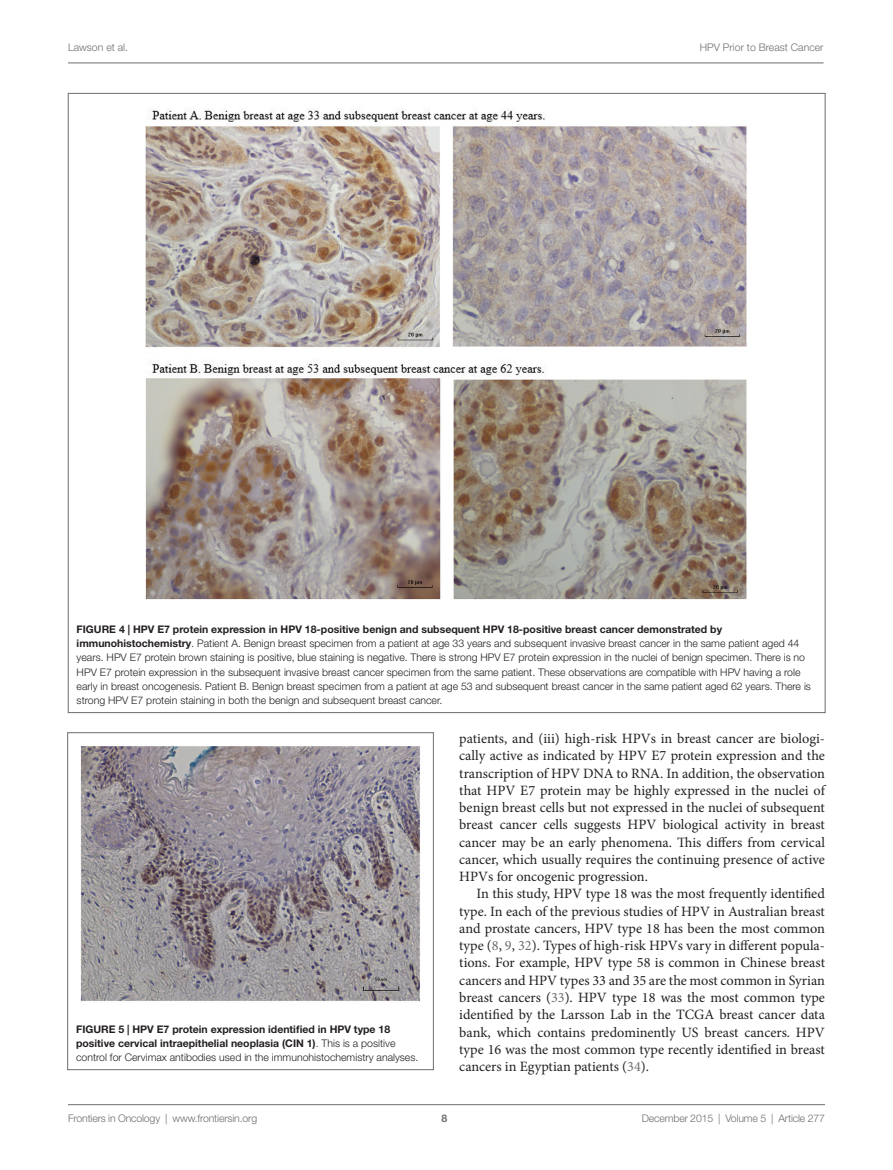
<style>
.page{position:relative;width:893px;height:1170px;background:#fff}
.page>*{position:absolute;margin:0;border:0;box-sizing:border-box;transform-origin:0 0}
.t1{font:14.25px/17.2px "Minion Pro";color:#231f20;text-align:justify}
.t2{font:300 10.5px/14.2px "Helvetica Neue LT Std";color:#231f20}
.t3{font:300 10.5px "Helvetica Neue LT Std";letter-spacing:-.015em;color:#6c6d70}
.t4{font:700 10.5px/14.2px "Helvetica Neue LT Std";color:#231f20}
.t5{font:700 10.5px "Helvetica Neue LT Std";color:#6c6d70}
.s1{font-weight:700}
.s2{color:#6c6d70}
</style>
<div class="page">
<img style="left:80px;top:746px;width:340px;height:255px">
<div style="left:67px;top:732px;width:367px;height:337px;border:1px solid #6c6d70"></div>
<img style="left:145px;top:109px;width:602px;height:491px">
<hr style="left:68px;top:1104px;width:757px;height:1px;background:#6c6d70">
<hr style="left:68px;top:63px;width:756px;height:1px;background:#6c6d70">
<p class="t3" style="left:68px;top:41px;width:62px">Lawson et al.</p>
<p class="t3" style="left:700px;top:41px;width:125px">HPV Prior to Breast Cancer</p>
<p class="t2" style="left:77px;top:621px;width:736px"><span class="s1">FIG URE 4 | HPV E7 protein expression in HPV 18-positive benign and subsequent HPV 18-positive breast cancer demonstrated by immunohistochemistry</span>. Patient A. Benign breast specimen from a patient at age 33 years and subsequent invasive breast cancer in the same patient aged 44 years. HPV E7 protein brown staining is positive, blue staining is negative. There is strong HPV E7 protein expression in the nuclei of benign specimen. There is no HPV E7 protein expression in the subsequent invasive breast cancer specimen from the same patient. These observations are compatible with HPV having a role early in breast oncogenesis. Patient B. Benign breast specimen from a patient at age 53 and subsequent breast cancer in the same patient aged 62 years. There is strong HPV E7 protein staining in both the benign and subsequent breast cancer.</p>
<p class="t4" style="left:76px;top:1021px;width:316px">FIG URE 5 | HPV E7 protein expression identified in HPV type 18 positive cervical intraepithelial neoplasia (CIN</p>
<p class="t2" style="left:76px;top:1035px;width:344px;text-indent:231px"><span class="s1">1)</span>. This is a positive control for Cervimax antibodies used in the immunohistochemistry analyses.</p>
<p class="t3" style="left:68px;top:1111px;width:191px">Frontiers in Oncology | www.frontiersin.org</p>
<p class="t1" style="left:459px;top:729px;width:367px">patients, and (iii) high-risk HPVs in breast cancer are biologi&shy;cally active as indicated by HPV E7 protein expression and the transcription of HPV DNA to RNA. In addition, the observation that HPV E7 protein may be highly expressed in the nuclei of benign breast cells but not expressed in the nuclei of subsequent breast cancer cells suggests HPV biological activity in breast cancer may be an early phenomena. This differs from cervical cancer, which usually requires the continuing presence of active HPVs for oncogenic progression.</p>
<p class="t1" style="left:459px;top:885px;width:367px;text-indent:17px">In this study, HPV type 18 was the most frequently identified type. In each of the previous studies of HPV in Australian breast and prostate cancers, HPV type 18 has been the most common type (<span class="s2">8</span>, <span class="s2">9</span>, <span class="s2">32</span>). Types of high-risk HPVs vary in different popula&shy;tions. For example, HPV type 58 is common in Chinese breast cancers and HPV types 33 and 35 are the most common in Syrian breast cancers (<span class="s2">33</span>). HPV type 18 was the most common type identified by the Larsson Lab in the TCGA breast cancer data bank, which contains predominently US breast cancers. HPV type 16 was the most common type recently identified in breast cancers in Egyptian patients (<span class="s2">34</span>).</p>
<p class="t5" style="left:441px;top:1111px;width:7px">8</p>
<p class="t3" style="left:642px;top:1111px;width:184px">December 2015 | Volume 5 | Article 277</p>
</div>
